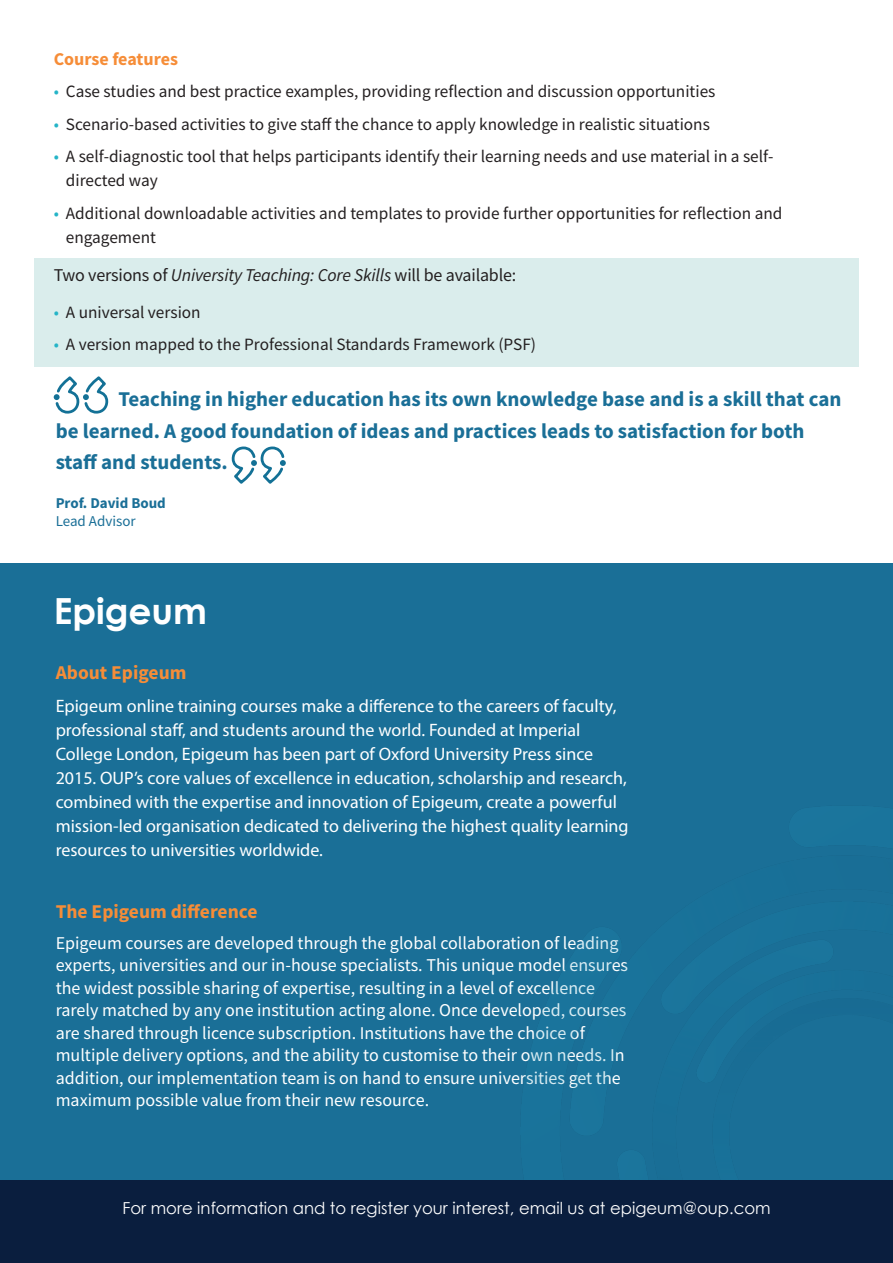
<style>
.page{position:relative;width:893px;height:1263px;background:#fff}
.page>*{position:absolute;margin:0;border:0;box-sizing:border-box;transform-origin:0 0}
.t1{font:700 36px "Century Gothic";color:#fff}
.text{font:700 21px/31.5px "Source Sans Pro";color:#1a6f97}
.text-2{font:700 19.5px "Source Sans Pro";color:#f68d38}
.text-3{font:18px/22.5px "Source Sans Pro";color:#fff}
.text-4{font:18px/24px "Myriad Pro";color:#fff}
.text-5{font:18px "Source Sans Pro";letter-spacing:-.01em;color:#231f20}
.text-6{font:700 18px "Source Sans Pro";color:#f68d38}
.text-7{font:17.25px/24px "Source Sans Pro";color:#231f20}
.t2{font:16.5px "Century Gothic";color:#fff}
.text-8{font:700 15px "Source Sans Pro";color:#1a6f97}
.text-9{font:15px "Source Sans Pro";color:#1a6f97}
.s1{color:#25b4c7}
.s2{font-style:italic}
</style>
<div class="page">
<div style="left:34px;top:258px;width:825px;height:109px;background:#daedec"></div>
<div style="left:0;top:563px;width:893px;height:622px;background:#1a6f97"></div>
<svg style="left:54px;top:376px;width:55px;height:38px"></svg>
<svg style="left:231px;top:446px;width:55px;height:38px"></svg>
<div style="left:0;top:1180px;width:893px;height:83px;background:#0a1e3e"></div>
<p class="text-6" style="left:54px;top:46px;width:126px">Course features</p>
<p class="text-7" style="left:54px;top:79px;width:663px"><span class="s1">•</span> Case studies and best practice examples, providing reflection and discussion opportunities</p>
<p class="text-7" style="left:54px;top:112px;width:658px"><span class="s1">•</span> Scenario-based activities to give staff the chance to apply knowledge in realistic situations</p>
<p class="text-7" style="left:66px;top:144px;width:709px;text-indent:-12px"><span class="s1">•</span> A self-diagnostic tool that helps participants identify their learning needs and use material in a self&shy;directed way</p>
<p class="text-7" style="left:66px;top:201px;width:718px;text-indent:-12px"><span class="s1">•</span> Additional downloadable activities and templates to provide further opportunities for reflection and engagement</p>
<p class="text-5" style="left:54px;top:263px;width:464px">Two versions of <span class="s2">University Teaching: Core Skills</span> will be available:</p>
<p class="text-7" style="left:54px;top:300px;width:148px"><span class="s1">•</span> A universal version</p>
<p class="text-7" style="left:54px;top:332px;width:484px"><span class="s1">•</span> A version mapped to the Professional Standards Framework (PSF)</p>
<p class="text" style="left:56px;top:383px;width:787px;text-indent:63px">Teaching in higher education has its own knowledge base and is a skill that can be learned. A good foundation of ideas and practices leads to satisfaction for both staff and students.</p>
<p class="text-8" style="left:56px;top:493px;width:112px">Prof. David Boud</p>
<p class="text-9" style="left:56px;top:512px;width:82px">Lead Advisor</p>
<p class="t1" style="left:54px;top:583px;width:155px">Epigeum</p>
<p class="text-2" style="left:56px;top:659px;width:132px">About Epigeum</p>
<p class="text-4" style="left:56px;top:693px;width:574px">Epigeum online training courses make a difference to the careers of faculty, professional staff, and students around the world. Founded at Imperial College London, Epigeum has been part of Oxford University Press since 2015. OUP’s core values of excellence in education, scholarship and research, combined with the expertise and innovation of Epigeum, create a powerful mission-led organisation dedicated to delivering the highest quality learning resources to universities worldwide.</p>
<p class="text-2" style="left:56px;top:898px;width:203px">The Epigeum difference</p>
<p class="text-3" style="left:56px;top:931px;width:574px">Epigeum courses are developed through the global collaboration of leading experts, universities and our in-house specialists. This unique model ensures the widest possible sharing of expertise, resulting in a level of excellence rarely matched by any one institution acting alone. Once developed, courses are shared through licence subscription. Institutions have the choice of multiple delivery options, and the ability to customise to their own needs. In addition, our implementation team is on hand to ensure universities get the maximum possible value from their new resource.</p>
<p class="t2" style="left:122px;top:1196px;width:650px">For more information and to register your interest, email us at epigeum@oup.com</p>
</div>
